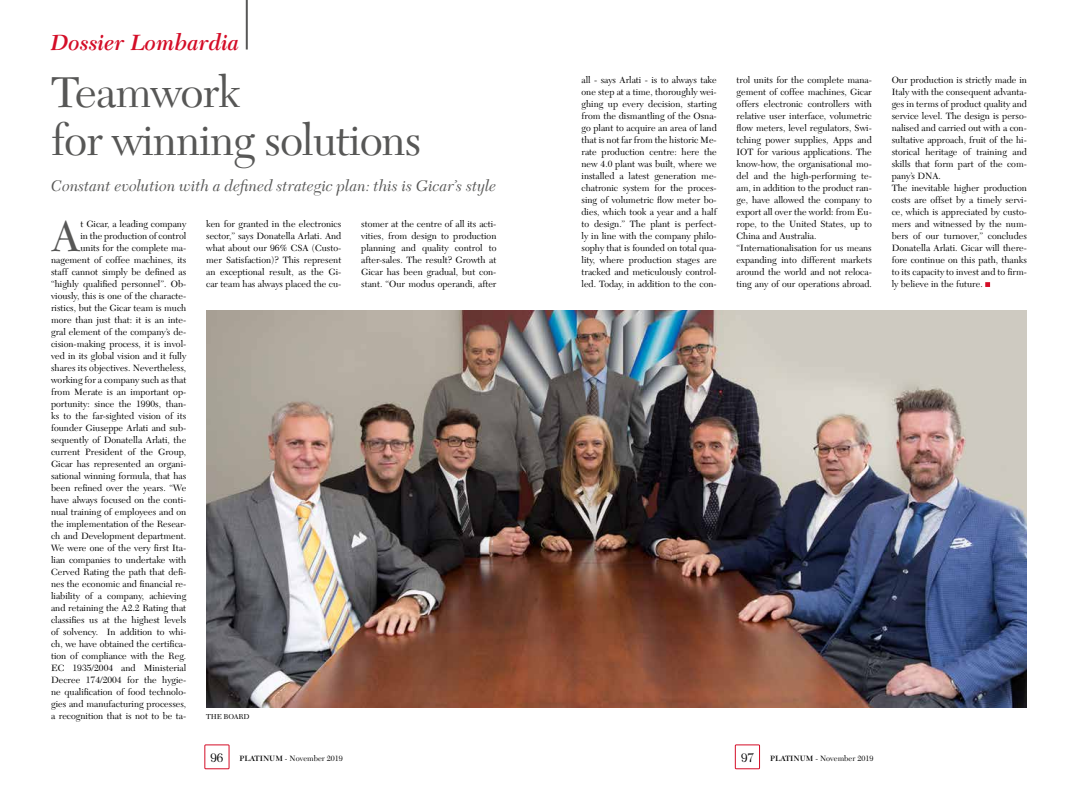
<style>
.page{position:relative;width:1078px;height:794px;background:#fff}
.page>*{position:absolute;margin:0;border:0;box-sizing:border-box;transform-origin:0 0}
.t1{font:45.3px "New Caledonia LT Std";color:#575756}
.t2{font:45px/48px "New Caledonia LT Std";letter-spacing:-.02em;color:#575756}
.t3{font:italic 600 23px "New Caledonia LT Std";color:#d40d27}
.t4{font:italic 16px "New Caledonia LT Std";color:#575756}
.t5{font:12.9px "New Caledonia LT Std";color:#000}
.t6{font:9.5px/12px "New Caledonia LT Std";color:#000;text-align:justify}
.t7{font:8px "New Caledonia LT Std";color:#000}
.t8{font:7.5px "New Caledonia LT Std";letter-spacing:-.02em;color:#000}
.s1{font-weight:600}
</style>
<div class="page">
<svg style="left:985px;top:282px;width:4px;height:5px"></svg>
<img style="left:206px;top:311px;width:820px;height:396px">
<div style="left:204px;top:744px;width:25px;height:25px;border:1px solid #d40d27"></div>
<div style="left:734px;top:744px;width:25px;height:25px;border:1px solid #d40d27"></div>
<hr style="left:246px;top:0;width:2px;height:49px;background:#575756">
<h3 class="t3" style="left:51px;top:29px;width:190px">Dossier Lombardia</h3>
<h2 class="t2" style="left:51px;top:69px;width:372px">Teamwork<br>for winning solutions</h2>
<h3 class="t4" style="left:51px;top:177px;width:447px">Constant evolution with a defined strategic plan: this is Gicar’s style</h3>
<p class="t6" style="left:581px;top:74px;width:137px">all - says Arlati - is to always take one step at a time, thoroughly wei&shy;ghing up every decision, starting from the dismantling of the Osna&shy;go plant to acquire an area of land that is not far from the historic Me&shy;rate production centre: here the new 4.0 plant was built, where we installed a latest generation me&shy;chatronic system for the proces&shy;sing of volumetric flow meter bo&shy;dies, which took a year and a half to design.” The plant is perfect&shy;ly in line with the company philo&shy;sophy that is founded on total qua&shy;lity, where production stages are tracked and meticulously control&shy;led. Today, in addition to the con-</p>
<p class="t6" style="left:736px;top:74px;width:137px;text-align:left">trol units for the complete mana&shy;gement of coffee machines, Gicar offers electronic controllers with relative user interface, volumetric flow meters, level regulators, Swi&shy;tching power supplies, Apps and IOT for various applications. The know-how, the organisational mo&shy;del and the high-performing te&shy;am, in addition to the product ran&shy;ge, have allowed the company to export all over the world: from Eu&shy;rope, to the United States, up to China and Australia. “Internationalisation for us means expanding into different markets around the world and not reloca&shy;ting any of our operations abroad.</p>
<p class="t6" style="left:891px;top:74px;width:137px;text-align:left">Our production is strictly made in<br>Italy with the consequent advanta&shy;ges in terms of product quality and service level. The design is perso&shy;nalised and carried out with a con&shy;sultative approach, fruit of the hi&shy;storical heritage of training and skills that form part of the com&shy;pany’s DNA.<br>The inevitable higher production costs are offset by a timely servi&shy;ce, which is appreciated by custo&shy;mers and witnessed by the num&shy;bers of our turnover,” concludes<br>Donatella Arlati. Gicar will there&shy;fore continue on this path, thanks to its capacity to invest and to firm&shy;ly believe in the future.</p>
<p class="t6" style="left:51px;top:218px;width:137px;text-align:right">t Gicar, a leading company<br>in the production of control<br>units for the complete ma&shy;nagement of coffee machines, its staff cannot simply be defined as “highly qualified personnel”. Ob&shy;viously, this is one of the characte&shy;ristics, but the Gicar team is much more than just that: it is an inte&shy;gral element of the company’s de&shy;cision-making process, it is invol&shy;ved in its global vision and it fully shares its objectives. Nevertheless, working for a company such as that from Merate is an important op&shy;portunity: since the 1990s, than&shy;ks to the far-sighted vision of its founder Giuseppe Arlati and sub&shy;sequently of Donatella Arlati, the current President of the Group, Gicar has represented an organi&shy;sational winning formula, that has been refined over the years. “We have always focused on the conti&shy;nual training of employees and on the implementation of the Resear&shy;ch and Development department.<br>We were one of the very first Ita&shy;lian companies to undertake with Cerved Rating the path that defi&shy;nes the economic and financial re&shy;liability of a company, achieving and retaining the A2.2 Rating that classifies us at the highest levels of solvency. In addition to whi&shy;ch, we have obtained the certifica&shy;tion of compliance with the Reg.<br>EC 1935/2004 and Ministerial Decree 174/2004 for the hygie&shy;ne qualification of food technolo&shy;gies and manufacturing processes, a recognition that is not to be ta-</p>
<p class="t6" style="left:206px;top:218px;width:137px">ken for granted in the electronics sector,” says Donatella Arlati. And what about our 96% CSA (Custo&shy;mer Satisfaction)? This represent an exceptional result, as the Gi&shy;car team has always placed the cu-</p>
<p class="t6" style="left:361px;top:218px;width:137px">stomer at the centre of all its acti&shy;vities, from design to production planning and quality control to after-sales. The result? Growth at Gicar has been gradual, but con&shy;stant. “Our modus operandi, after</p>
<h1 class="t1" style="left:51px;top:210px;width:31px">A</h1>
<p class="t8" style="left:206px;top:712px;width:45px">THE BOARD</p>
<h3 class="t5" style="left:210px;top:750px;width:14px">96</h3>
<p class="t7" style="left:239px;top:753px;width:105px"><span class="s1">PLATINUM</span> - November 2019</p>
<h3 class="t5" style="left:740px;top:750px;width:14px">97</h3>
<p class="t7" style="left:770px;top:753px;width:105px"><span class="s1">PLATINUM</span> - November 2019</p>
</div>
